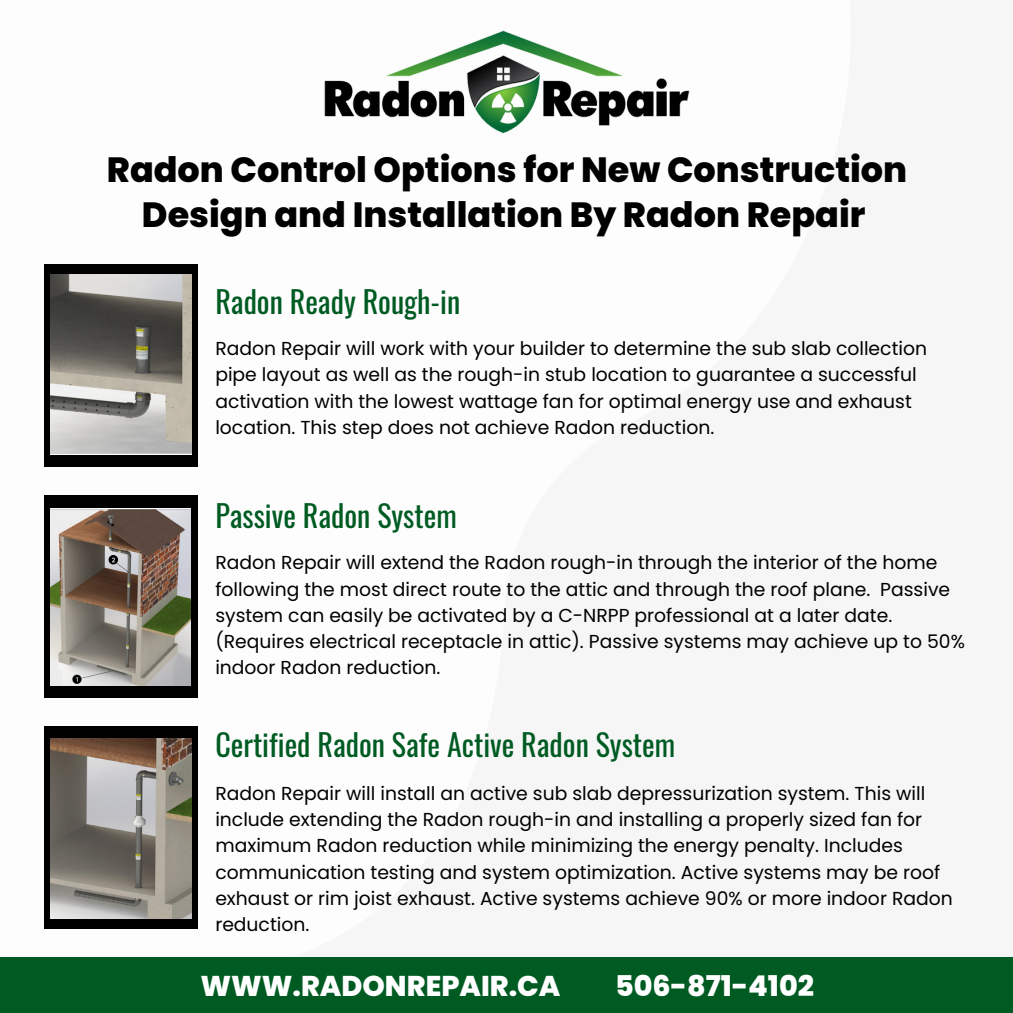
<style>
.page{position:relative;width:1013px;height:1013px;background:#fff}
.page>*{position:absolute;margin:0;border:0;box-sizing:border-box;transform-origin:0 0}
.t1{font:800 35px/45px "Poppins";color:#000;text-align:center}
.t2{font:30px "Oswald";color:#005b23}
.t3{font:800 28.5px "Poppins";color:#fff}
.t4{font:18.75px/26.2px "Poppins";color:#000}
</style>
<div class="page">
<img style="left:324px;top:30px;width:366px;height:104px">
<div style="left:44px;top:726px;width:153px;height:203px;background:#000"></div>
<div style="left:0;top:957px;width:1012px;height:55px;background:#005b23"></div>
<div style="left:44px;top:495px;width:153px;height:203px;background:#000"></div>
<div style="left:44px;top:265px;width:153px;height:202px;background:#000"></div>
<img style="left:51px;top:274px;width:140px;height:180px">
<img style="left:51px;top:738px;width:140px;height:180px">
<img style="left:51px;top:509px;width:139px;height:176px">
<h1 class="t1" style="left:107px;top:148px;width:801px">Radon Control Options for New Construction<br>Design and Installation By Radon Repair</h1>
<h2 class="t2" style="left:215px;top:278px;width:246px">Radon Ready Rough-in</h2>
<p class="t4" style="left:215px;top:335px;width:713px">Radon Repair will work with your builder to determine the sub slab collection pipe layout as well as the rough-in stub location to guarantee a successful activation with the lowest wattage fan for optimal energy use and exhaust location. This step does not achieve Radon reduction.</p>
<h2 class="t2" style="left:215px;top:492px;width:243px">Passive Radon System</h2>
<p class="t4" style="left:215px;top:549px;width:751px">Radon Repair will extend the Radon rough-in through the interior of the home following the most direct route to the attic and through the roof plane. Passive system can easily be activated by a C-NRPP professional at a later date. (Requires electrical receptacle in attic). Passive systems may achieve up to 50% indoor Radon reduction.</p>
<h2 class="t2" style="left:215px;top:720px;width:461px">Certified Radon Safe Active Radon System</h2>
<p class="t4" style="left:215px;top:780px;width:739px">Radon Repair will install an active sub slab depressurization system. This will include extending the Radon rough-in and installing a properly sized fan for maximum Radon reduction while minimizing the energy penalty. Includes communication testing and system optimization. Active systems may be roof exhaust or rim joist exhaust. Active systems achieve 90% or more indoor Radon reduction.</p>
<h3 class="t3" style="left:200px;top:965px;width:361px">WWW.RADONREPAIR.CA</h3>
<h3 class="t3" style="left:615px;top:965px;width:200px">506-871-4102</h3>
</div>
